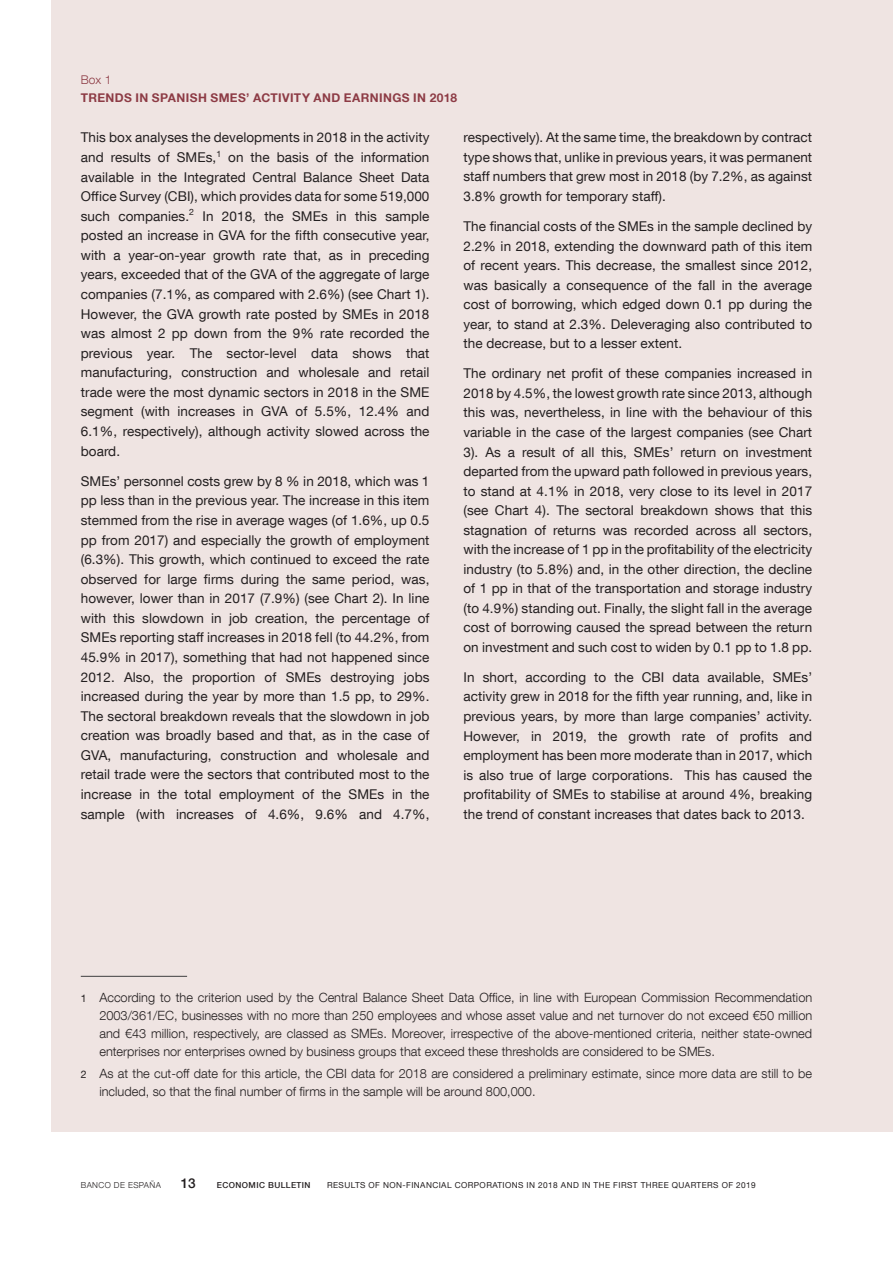
<style>
.page{position:relative;width:893px;height:1263px;background:#fff}
.page>*{position:absolute;margin:0;border:0;box-sizing:border-box;transform-origin:0 0}
.Texto_recuadro{font:13.5px/19.5px "Bd E Neue Helvetica";letter-spacing:.005em;color:#231f20;text-align:justify}
.t1{font:500 13.5px "Bd E Neue Helvetica";color:#231f20}
.Citas_recuadro{font:300 12.75px/18px "Bd E Neue Helvetica";color:#231f20;text-align:justify}
.Título_recuadro{font:700 12px "Bd E Neue Helvetica";letter-spacing:.035em;color:#8d3b45}
.Numero_recuadro{font:300 12px "Bd E Neue Helvetica";color:#8d3b45}
.t2{font:8.25px "Bd E Neue Helvetica";letter-spacing:.05em;color:#231f20}
.t3{font:500 8.25px "Bd E Neue Helvetica";letter-spacing:.05em;color:#231f20}
.t4{font:300 8.25px "Bd E Neue Helvetica";letter-spacing:.05em;color:#231f20}
.s1{font-weight:400;font-size:10.5px}
</style>
<div class="page">
<div style="left:51px;top:0;width:842px;height:1131px;background:#efe4e2"></div>
<hr style="left:81px;top:976px;width:106px;height:1px;background:#3e3e3f">
<p class="Numero_recuadro" style="left:81px;top:72px;width:32px">Box 1</p>
<p class="Título_recuadro" style="left:81px;top:90px;width:378px">TRENDS IN SPANISH SMES’ ACTIVITY AND EARNINGS IN 2018</p>
<p class="Texto_recuadro" style="left:81px;top:128px;width:350px">This box analyses the developments in 2018 in the activity and results of SMEs,<sup>1</sup> on the basis of the information available in the Integrated Central Balance Sheet Data Office Survey (CBI), which provides data for some 519,000 such companies.<sup>2</sup> In 2018, the SMEs in this sample posted an increase in GVA for the fifth consecutive year, with a year-on-year growth rate that, as in preceding years, exceeded that of the GVA of the aggregate of large companies (7.1%, as compared with 2.6%) (see Chart 1).<br>However, the GVA growth rate posted by SMEs in 2018 was almost 2 pp down from the 9% rate recorded the previous year. The sector-level data shows that manufacturing, construction and wholesale and retail trade were the most dynamic sectors in 2018 in the SME segment (with increases in GVA of 5.5%, 12.4% and 6.1%, respectively), although activity slowed across the board.</p>
<p class="Texto_recuadro" style="left:81px;top:471px;width:350px">SMEs’ personnel costs grew by 8 % in 2018, which was 1 pp less than in the previous year. The increase in this item stemmed from the rise in average wages (of 1.6%, up 0.5 pp from 2017) and especially the growth of employment (6.3%). This growth, which continued to exceed the rate observed for large firms during the same period, was, however, lower than in 2017 (7.9%) (see Chart 2). In line with this slowdown in job creation, the percentage of SMEs reporting staff increases in 2018 fell (to 44.2%, from 45.9% in 2017), something that had not happened since 2012. Also, the proportion of SMEs destroying jobs increased during the year by more than 1.5 pp, to 29%.<br>The sectoral breakdown reveals that the slowdown in job creation was broadly based and that, as in the case of GVA, manufacturing, construction and wholesale and retail trade were the sectors that contributed most to the increase in the total employment of the SMEs in the sample (with increases of 4.6%, 9.6% and 4.7%,</p>
<p class="Texto_recuadro" style="left:463px;top:128px;width:350px">respectively). At the same time, the breakdown by contract type shows that, unlike in previous years, it was permanent staff numbers that grew most in 2018 (by 7.2%, as against 3.8% growth for temporary staff).</p>
<p class="Texto_recuadro" style="left:463px;top:216px;width:350px">The financial costs of the SMEs in the sample declined by 2.2% in 2018, extending the downward path of this item of recent years. This decrease, the smallest since 2012, was basically a consequence of the fall in the average cost of borrowing, which edged down 0.1 pp during the year, to stand at 2.3%. Deleveraging also contributed to the decrease, but to a lesser extent.</p>
<p class="Texto_recuadro" style="left:463px;top:364px;width:350px">The ordinary net profit of these companies increased in 2018 by 4.5%, the lowest growth rate since 2013, although this was, nevertheless, in line with the behaviour of this variable in the case of the largest companies (see Chart 3). As a result of all this, SMEs’ return on investment departed from the upward path followed in previous years, to stand at 4.1% in 2018, very close to its level in 2017 (see Chart 4). The sectoral breakdown shows that this stagnation of returns was recorded across all sectors, with the increase of 1 pp in the profitability of the electricity industry (to 5.8%) and, in the other direction, the decline of 1 pp in that of the transportation and storage industry (to 4.9%) standing out. Finally, the slight fall in the average cost of borrowing caused the spread between the return on investment and such cost to widen by 0.1 pp to 1.8 pp.</p>
<p class="Texto_recuadro" style="left:463px;top:667px;width:350px">In short, according to the CBI data available, SMEs’ activity grew in 2018 for the fifth year running, and, like in previous years, by more than large companies’ activity.<br>However, in 2019, the growth rate of profits and employment has been more moderate than in 2017, which is also true of large corporations. This has caused the profitability of SMEs to stabilise at around 4%, breaking the trend of constant increases that dates back to 2013.</p>
<p class="Citas_recuadro" style="left:99px;top:988px;width:714px;text-indent:-19px"><span class="s1">1</span> According to the criterion used by the Central Balance Sheet Data Office, in line with European Commission Recommendation 2003/361/EC, businesses with no more than 250 employees and whose asset value and net turnover do not exceed €50 million and €43 million, respectively, are classed as SMEs. Moreover, irrespective of the above-mentioned criteria, neither state-owned enterprises nor enterprises owned by business groups that exceed these thresholds are considered to be SMEs.</p>
<p class="Citas_recuadro" style="left:99px;top:1065px;width:714px;text-indent:-19px"><span class="s1">2</span> As at the cut-off date for this article, the CBI data for 2018 are considered a preliminary estimate, since more data are still to be included, so that the final number of firms in the sample will be around 800,000.</p>
<p class="t4" style="left:81px;top:1180px;width:82px">BANCO DE ESPAÑA</p>
<p class="t1" style="left:181px;top:1175px;width:16px">13</p>
<p class="t3" style="left:217px;top:1180px;width:95px">ECONOMIC BULLETIN</p>
<p class="t2" style="left:327px;top:1180px;width:430px">RESULTS OF NON-FINANCIAL CORPORATIONS IN 2018 AND IN THE FIRST THREE QUARTERS OF 2019</p>
</div>
